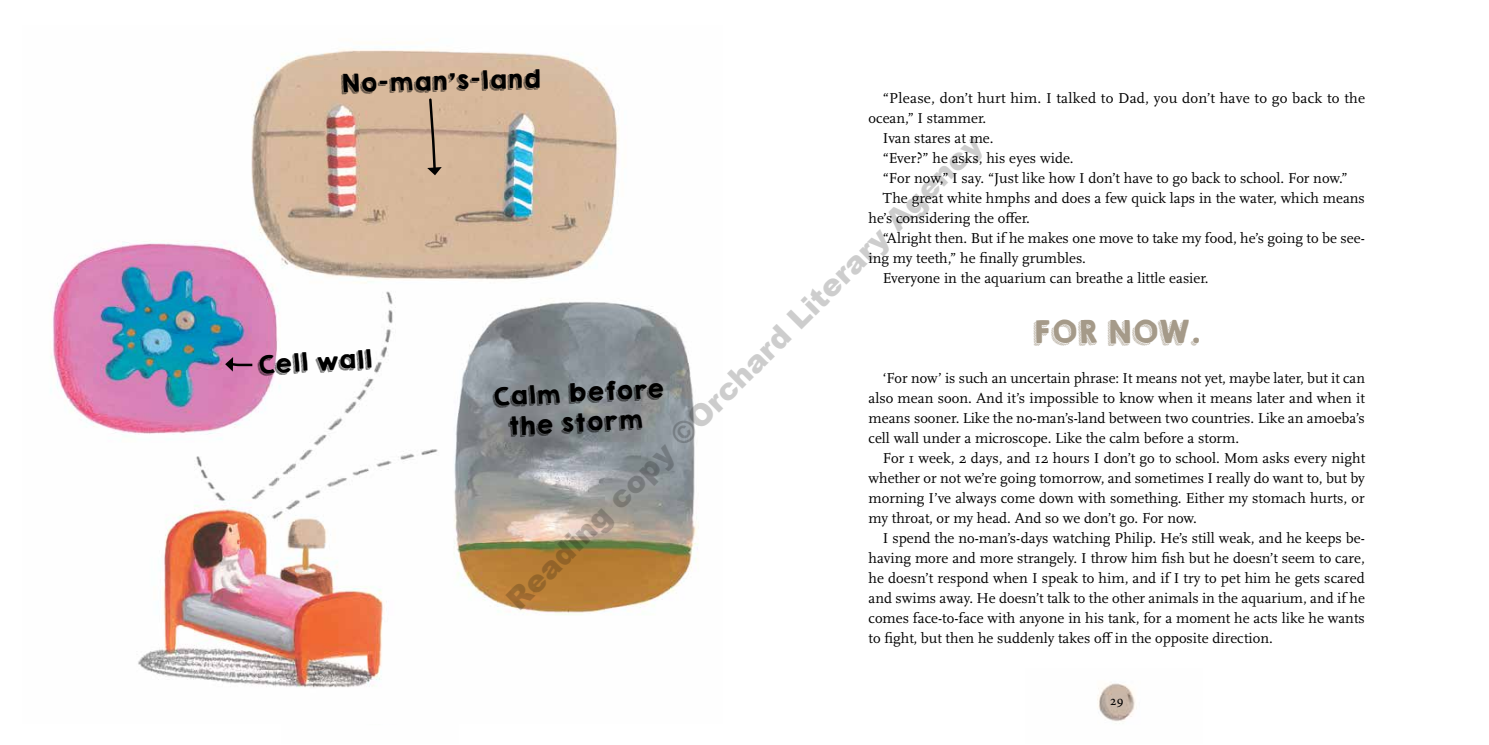
<style>
.page{position:relative;width:1489px;height:745px;background:#fff}
.page>*{position:absolute;margin:0;border:0;box-sizing:border-box;transform-origin:0 0}
.t1{font:900 30px "Arial";color:rgb(0 0 0/.2)}
.t2{font:28.75px "KGHAPPY";color:#a59a89}
.t3{font:22.5px/30px "KGHAPPY";color:#000;text-align:center}
.t4{font:15px/20px "Scala Pro";color:#000;text-align:justify}
.t5{font:13.75px "Minion Pro Capt";color:#000}
</style>
<div class="page">
<img style="left:1097px;top:683px;width:39px;height:39px">
<img style="left:51px;top:49px;width:648px;height:639px">
<svg style="left:225px;top:357px;width:30px;height:14px"></svg>
<svg style="left:427px;top:97px;width:15px;height:78px"></svg>
<h3 class="t3" style="left:340px;top:70px;width:202px;rotate:-2deg">No-man’s-land</h3>
<p class="t4" style="left:882px;top:88px;width:484px">“Please, don’t hurt him. I talked to Dad, you don’t have to go back to the</p>
<p class="t4" style="left:868px;top:108px;width:119px">ocean,” I stammer.</p>
<p class="t4" style="left:882px;top:128px;width:112px">Ivan stares at me.</p>
<p class="t4" style="left:882px;top:148px;width:192px">“Ever?” he asks, his eyes wide.</p>
<p class="t4" style="left:882px;top:168px;width:466px">“For now,” I say. “Just like how I don’t have to go back to school. For now.”</p>
<p class="t4" style="left:882px;top:188px;width:483px">The great white hmphs and does a few quick laps in the water, which means</p>
<p class="t4" style="left:868px;top:208px;width:163px">he’s considering the offer.</p>
<p class="t4" style="left:882px;top:228px;width:483px">“Alright then. But if he makes one move to take my food, he’s going to be see-</p>
<p class="t4" style="left:868px;top:248px;width:219px">ing my teeth,” he finally grumbles.</p>
<p class="t4" style="left:882px;top:268px;width:327px">Everyone in the aquarium can breathe a little easier.</p>
<h1 class="t1" style="left:496px;top:589px;width:659px;rotate:-45deg">Reading copy ©Orchard Literary Agency</h1>
<h2 class="t2" style="left:1032px;top:309px;width:169px">FOR NOW.</h2>
<h3 class="t3" style="left:256px;top:350px;width:117px;rotate:-3deg">Cell wall</h3>
<p class="t4" style="left:868px;top:368px;width:498px;text-indent:14px">‘For now’ is such an uncertain phrase: It means not yet, maybe later, but it can also mean soon. And it’s impossible to know when it means later and when it means sooner. Like the no-man’s-land between two countries. Like an amoeba’s cell wall under a microscope. Like the calm before a storm.</p>
<p class="t4" style="left:868px;top:448px;width:498px;text-indent:14px">For 1 week, 2 days, and 12 hours I don’t go to school. Mom asks every night whether or not we’re going tomorrow, and sometimes I really do want to, but by morning I’ve always come down with something. Either my stomach hurts, or my throat, or my head. And so we don’t go. For now.</p>
<p class="t4" style="left:868px;top:528px;width:498px;text-indent:14px">I spend the no-man’s-days watching Philip. He’s still weak, and he keeps be&shy;having more and more strangely. I throw him fish but he doesn’t seem to care, he doesn’t respond when I speak to him, and if I try to pet him he gets scared and swims away. He doesn’t talk to the other animals in the aquarium, and if he comes face-to-face with anyone in his tank, for a moment he acts like he wants to fight, but then he suddenly takes off in the opposite direction.</p>
<h3 class="t3" style="left:491px;top:382px;width:173px;rotate:-3deg">Calm before the storm</h3>
<p class="t5" style="left:1109px;top:691px;width:15px">29</p>
</div>
